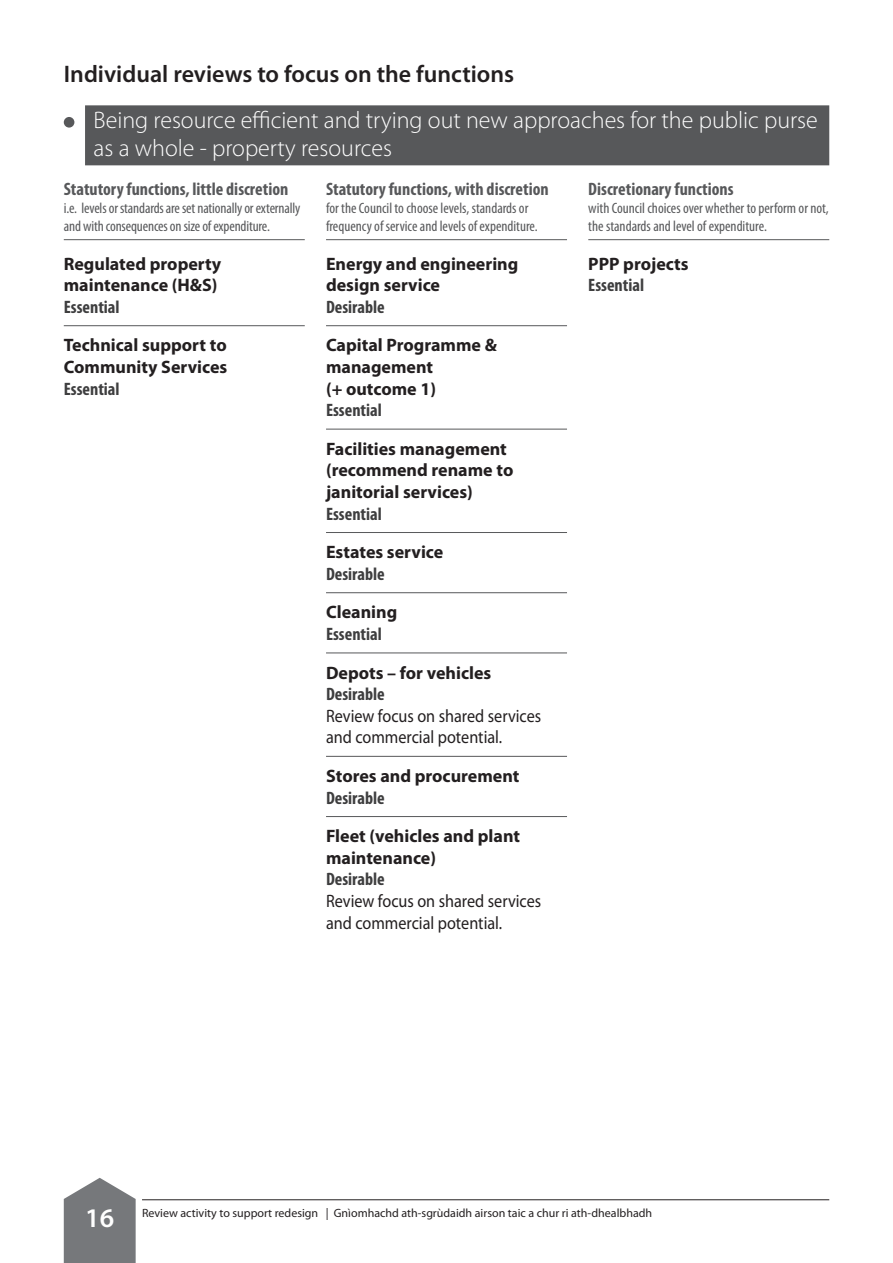
<style>
.page{position:relative;width:893px;height:1263px;background:#fff}
.page>*{position:absolute;margin:0;border:0;box-sizing:border-box;transform-origin:0 0}
.t1{font:600 27px "Myriad Pro";color:#fff}
.t2{font:300 24px/28.8px "Myriad Pro";color:#fff}
.t3{font:600 24px "Myriad Pro";color:#231f20}
.t4{font:700 18px/21.6px "Myriad Pro";color:#231f20}
.t5{font:18px/21.6px "Myriad Pro";color:#231f20;scale:.9 1}
.t6{font:700 condensed 18px "Myriad Pro";color:#3e3e3f}
.t7{font:700 condensed 18px "Myriad Pro";color:#57585a}
.t8{font:condensed 15px/18px "Myriad Pro";color:#57585a}
.t9{font:12px "Myriad Pro";color:#231f20}
</style>
<div class="page">
<svg style="left:64px;top:1178px;width:72px;height:85px;background:#87898b"></svg>
<hr style="left:142px;top:1200px;width:687px;height:1px;background:#231f20">
<div style="left:85px;top:105px;width:744px;height:60px;background:#57585a"></div>
<div style="left:64px;top:117px;width:10px;height:11px;background:#57585a;border-radius:50%"></div>
<hr style="left:64px;top:239px;width:241px;height:1px;background:#57585a">
<hr style="left:64px;top:325px;width:241px;height:1px;background:#57585a">
<hr style="left:326px;top:239px;width:241px;height:1px;background:#57585a">
<hr style="left:326px;top:325px;width:241px;height:1px;background:#57585a">
<hr style="left:326px;top:429px;width:241px;height:1px;background:#57585a">
<hr style="left:326px;top:532px;width:241px;height:1px;background:#57585a">
<hr style="left:326px;top:592px;width:241px;height:1px;background:#57585a">
<hr style="left:326px;top:653px;width:241px;height:1px;background:#57585a">
<hr style="left:326px;top:756px;width:241px;height:1px;background:#57585a">
<hr style="left:326px;top:816px;width:241px;height:1px;background:#57585a">
<hr style="left:588px;top:239px;width:241px;height:1px;background:#57585a">
<h2 class="t3" style="left:64px;top:65px;width:452px">Individual reviews to focus on the functions</h2>
<h2 class="t2" style="left:94px;top:107px;width:726px">Being resource efficient and trying out new approaches for the public purse as a whole - property resources</h2>
<p class="t7" style="left:64px;top:182px;width:226px">Statutory functions, little discretion</p>
<p class="t8" style="left:64px;top:200px;width:238px">i.e. levels or standards are set nationally or externally and with consequences on size of expenditure.</p>
<p class="t4" style="left:64px;top:254px;width:159px">Regulated property maintenance (H&amp;S)</p>
<p class="t6" style="left:64px;top:300px;width:57px">Essential</p>
<p class="t4" style="left:64px;top:336px;width:165px">Technical support to<br>Community Services</p>
<p class="t6" style="left:64px;top:382px;width:57px">Essential</p>
<p class="t7" style="left:326px;top:182px;width:224px">Statutory functions, with discretion</p>
<p class="t8" style="left:326px;top:200px;width:213px">for the Council to choose levels, standards or frequency of service and levels of expenditure.</p>
<p class="t4" style="left:326px;top:254px;width:194px">Energy and engineering design service</p>
<p class="t6" style="left:326px;top:300px;width:60px">Desirable</p>
<p class="t4" style="left:326px;top:336px;width:172px">Capital Programme &amp; management<br>(+ outcome 1)</p>
<p class="t6" style="left:326px;top:403px;width:57px">Essential</p>
<p class="t4" style="left:326px;top:439px;width:189px">Facilities management (recommend rename to janitorial services)</p>
<p class="t6" style="left:326px;top:507px;width:57px">Essential</p>
<p class="t4" style="left:326px;top:543px;width:119px">Estates service</p>
<p class="t6" style="left:326px;top:567px;width:60px">Desirable</p>
<p class="t4" style="left:326px;top:603px;width:73px">Cleaning</p>
<p class="t6" style="left:326px;top:627px;width:57px">Essential</p>
<p class="t4" style="left:326px;top:663px;width:167px">Depots – for vehicles</p>
<p class="t6" style="left:326px;top:687px;width:60px">Desirable</p>
<p class="t5" style="left:326px;top:706px;width:241px">Review focus on shared services and commercial potential.</p>
<p class="t4" style="left:326px;top:766px;width:195px">Stores and procurement</p>
<p class="t6" style="left:326px;top:791px;width:60px">Desirable</p>
<p class="t4" style="left:326px;top:827px;width:196px">Fleet (vehicles and plant maintenance)</p>
<p class="t6" style="left:326px;top:873px;width:60px">Desirable</p>
<p class="t5" style="left:326px;top:891px;width:241px">Review focus on shared services and commercial potential.</p>
<p class="t7" style="left:588px;top:182px;width:147px">Discretionary functions</p>
<p class="t8" style="left:588px;top:200px;width:242px">with Council choices over whether to perform or not, the standards and level of expenditure.</p>
<p class="t4" style="left:588px;top:254px;width:102px">PPP projects</p>
<p class="t6" style="left:588px;top:278px;width:57px">Essential</p>
<h1 class="t1" style="left:85px;top:1207px;width:30px">16</h1>
<p class="t9" style="left:142px;top:1208px;width:512px">Review activity to support redesign | Gnìomhachd ath-sgrùdaidh airson taic a chur ri ath-dhealbhadh</p>
</div>
